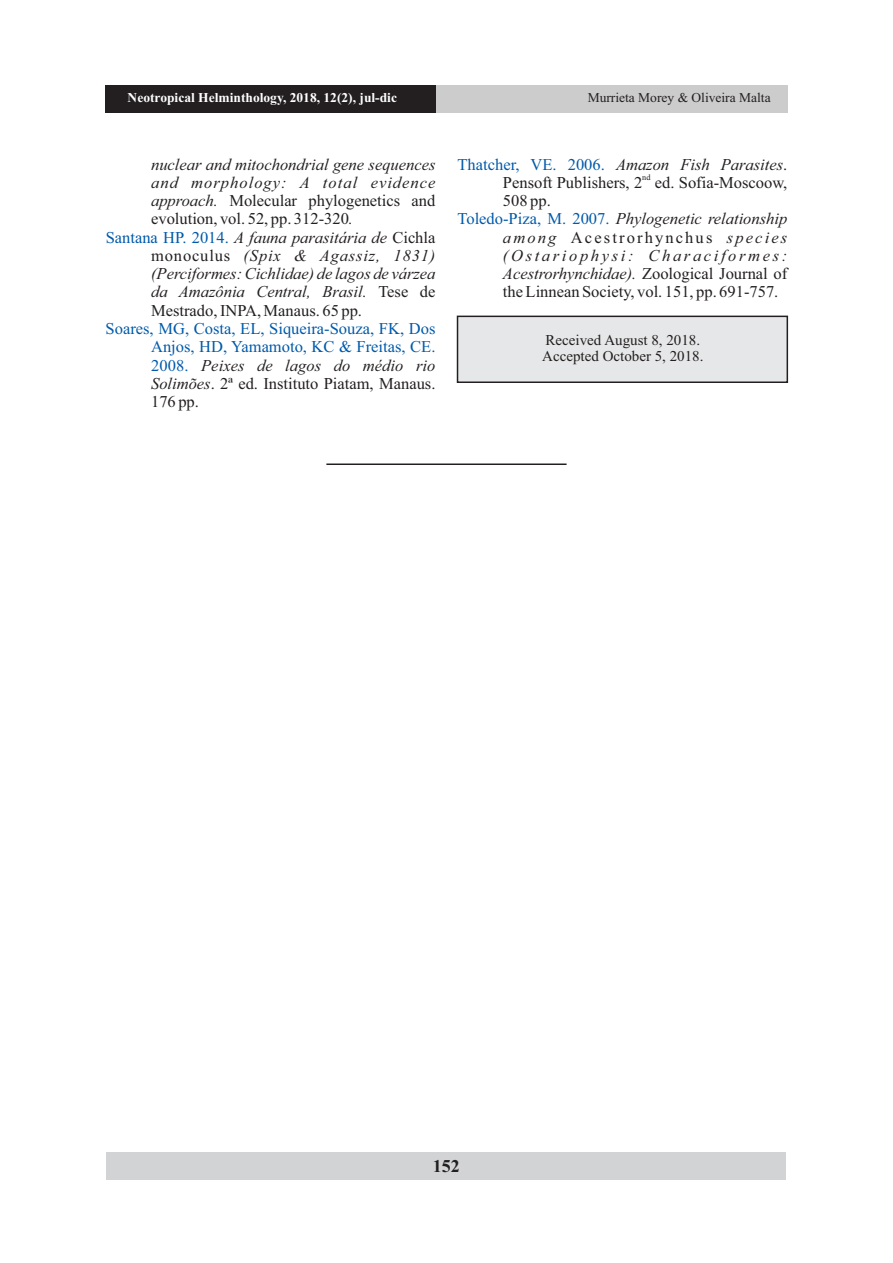
<style>
.page{position:relative;width:893px;height:1263px;background:#fff}
.page>*{position:absolute;margin:0;border:0;box-sizing:border-box;transform-origin:0 0}
.t1{font:700 18px "Times New Roman";color:#231f20}
.t2{font:italic 16.5px "Times New Roman";color:#231f20}
.t3{font:16.5px "Times New Roman";color:#231f20}
.t4{font:16.5px/18.3px "Times New Roman";color:#005aaa;text-align:justify}
.t5{font:italic 16.5px "Times New Roman";letter-spacing:.06em;color:#231f20}
.t6{font:italic 16.5px "Times New Roman";letter-spacing:.05em;color:#231f20}
.t7{font:italic 16.5px "Times New Roman";letter-spacing:.16em;color:#231f20}
.t8{font:16.5px "Times New Roman";letter-spacing:.13em;color:#231f20}
.t9{font:15px/16.6px "Times New Roman";color:#231f20}
.t10{font:700 13.5px "Times New Roman";color:#fff}
.t11{font:13.5px "Times New Roman";color:#231f20}
.t12{font:8.25px "Times New Roman";color:#231f20}
.s1{font-style:italic}
.s2{font-style:normal;color:#005aaa}
.s3{font-style:normal}
.s4{font-style:italic;color:#231f20}
.s5{color:#231f20}
</style>
<div class="page">
<div style="left:107px;top:1152px;width:679px;height:28px;background:#d1d3d4"></div>
<svg style="left:456px;top:315px;width:333px;height:68px;background:#dcdcdd"></svg>
<hr style="left:326px;top:463px;width:241px;height:2px;background:#231f20">
<div style="left:106px;top:85px;width:681px;height:28px;background:#ccc"></div>
<div style="left:106px;top:85px;width:330px;height:28px;background:#231f20"></div>
<p class="t10" style="left:128px;top:93px;width:271px">Neotropical Helminthology, 2018, 12(2), jul-dic</p>
<p class="t11" style="left:588px;top:93px;width:184px">Murrieta Morey &amp; Oliveira Malta</p>
<p class="t2" style="left:151px;top:158px;width:286px">nuclear and mitochondrial gene sequences</p>
<p class="t5" style="left:151px;top:176px;width:286px">and morphology: A total evidence</p>
<p class="t3" style="left:151px;top:195px;width:286px"><span class="s1">approach.</span> Molecular phylogenetics and</p>
<p class="t3" style="left:151px;top:213px;width:203px">evolution, vol. 52, pp. 312-320<span class="s1">.</span></p>
<p class="t2" style="left:106px;top:231px;width:331px"><span class="s2">Santana HP. 2014.</span> A fauna parasitária de <span class="s3">Cichla</span></p>
<p class="t6" style="left:151px;top:249px;width:286px"><span class="s3">monoculus</span> (Spix &amp; Agassiz, 1831)</p>
<p class="t2" style="left:151px;top:268px;width:286px">(Perciformes: Cichlidae) de lagos de várzea</p>
<p class="t2" style="left:151px;top:286px;width:286px">da Amazônia Central, Brasil. <span class="s3">Tese de</span></p>
<p class="t3" style="left:151px;top:304px;width:212px">Mestrado, INPA, Manaus. 65 pp.</p>
<p class="t4" style="left:151px;top:321px;width:286px;text-indent:-45px">Soares, MG, Costa, EL, Siqueira-Souza, FK, Dos Anjos, HD, Yamamoto, KC &amp; Freitas, CE.<br>2008. <span class="s4">Peixes de lagos do médio rio Solimões</span><span class="s5">. 2ª ed. Instituto Piatam, Manaus.<br>176 pp.</span></p>
<p class="t2" style="left:457px;top:158px;width:331px"><span class="s2">Thatcher, VE. 2006.</span> Amazon Fish Parasites<span class="s3">.</span></p>
<p class="t12" style="left:642px;top:174px;width:10px">nd</p>
<p class="t3" style="left:503px;top:176px;width:286px">Pensoft Publishers, 2 ed. Sofia-Moscoow,</p>
<p class="t3" style="left:503px;top:195px;width:49px">508 pp.</p>
<p class="t2" style="left:457px;top:213px;width:331px"><span class="s2">Toledo-Piza, M. 2007.</span> Phylogenetic relationship</p>
<p class="t8" style="left:503px;top:231px;width:286px"><span class="s1">among</span> Acestrorhynchus <span class="s1">species</span></p>
<p class="t7" style="left:503px;top:249px;width:286px">(Ostariophysi: Characiformes:</p>
<p class="t2" style="left:503px;top:268px;width:286px">Acestrorhynchidae). <span class="s3">Zoological Journal of</span></p>
<p class="t3" style="left:503px;top:286px;width:277px">the Linnean Society, vol. 151, pp. 691-757.</p>
<p class="t9" style="left:542px;top:333px;width:163px">Received August 8, 2018.<br>Accepted October 5, 2018.</p>
<p class="t1" style="left:433px;top:1160px;width:28px">152</p>
</div>
